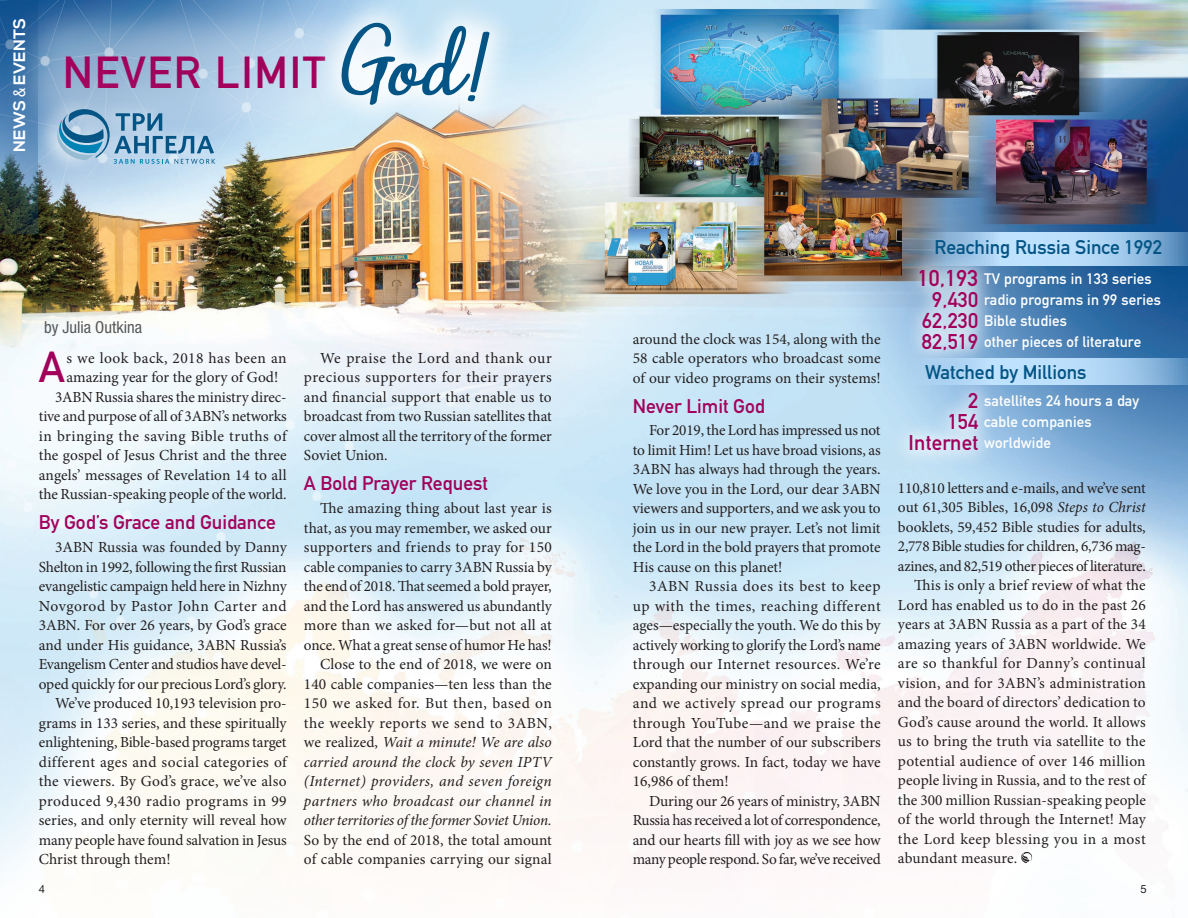
<style>
.page{position:relative;width:1188px;height:918px;background:#fff}
.page>*{position:absolute;margin:0;border:0;box-sizing:border-box;transform-origin:0 0}
.Body{font:97.05px "Navilla";color:#045585}
.Body-2{font:700 44.25px "DIN Alternate";letter-spacing:.04em;color:#a1015b}
.body__drop_cap{font:700 42.75px "DIN Alternate";color:#a1015b}
.t1{font:700 22.5px "DIN Alternate";color:#a1015b}
.t2{font:700 21px "DIN Alternate";letter-spacing:.01em;color:#a1015b}
.body_w__indent{font:700 19.5px "DIN Alternate";color:#a1015b}
.t3{font:700 19.5px "DIN Alternate";color:#045585}
.Body-3{font:condensed 16.5px "Helvetica Neue LT Pro";color:#57585a}
.Body-4{font:700 16.5px "Nexa";color:#fff}
.body_w__indent-2{font:15.3px/19.5px "Minion Pro";letter-spacing:-.005em;color:#231f20;text-align:justify}
.body__drop_cap-2{font:15.3px/19.5px "Minion Pro";letter-spacing:.01em;color:#231f20}
.t4{font:700 15px "DIN Alternate";letter-spacing:.01em;color:#fff}
.t5{font:11.25px "Helvetica Neue LT Pro";color:#231f20}
.s1{font-family:"Helvetica Neue LT Pro";font-weight:400;font-stretch:condensed}
.s2{font-style:italic}
</style>
<div class="page">
<img style="left:520px;top:0;width:668px;height:42px">
<div style="left:1px;top:0;width:388px;height:153px;background:#fff;opacity:.4"></div>
<div style="left:310px;top:0;width:210px;height:135px;background:#fff;opacity:.94"></div>
<img style="left:0;top:42px;width:1188px;height:829px">
<svg style="left:1020px;top:852px;width:12px;height:11px"></svg>
<svg style="left:899px;top:358px;width:289px;height:27px;background:#a9d0f0"></svg>
<p class="Body-4" style="left:10px;top:152px;width:135px;rotate:-90deg">NEWS <span class="s1">&amp;</span> EVENTS</p>
<p class="Body-2" style="left:63px;top:38px;width:264px">NEVER LIMIT</p>
<p class="Body" style="left:341px;top:20px;width:154px">God!</p>
<p class="Body-3" style="left:44px;top:318px;width:99px">by Julia Outkina</p>
<p class="body__drop_cap" style="left:39px;top:335px;width:28px">A</p>
<p class="body__drop_cap-2" style="left:67px;top:348px;width:222px">s we look back, 2018 has been an amazing year for the glory of God!</p>
<p class="body_w__indent-2" style="left:39px;top:387px;width:249px;text-indent:16px">3ABN Russia shares the ministry direc&shy;tive and purpose of all of 3ABN’s networks in bringing the saving Bible truths of the gospel of Jesus Christ and the three angels’ messages of Revelation 14 to all the Russian-speaking people of the world.</p>
<p class="body_w__indent" style="left:39px;top:508px;width:239px">By God’s Grace and Guidance</p>
<p class="body_w__indent-2" style="left:39px;top:537px;width:249px;text-indent:16px">3ABN Russia was founded by Danny Shelton in 1992, following the first Russian evangelistic campaign held here in Nizhny Novgorod by Pastor John Carter and 3ABN. For over 26 years, by God’s grace and under His guidance, 3ABN Russia’s Evangelism Center and studios have devel&shy;oped quickly for our precious Lord’s glory.</p>
<p class="body_w__indent-2" style="left:39px;top:693px;width:249px;text-indent:16px">We’ve produced 10,193 television pro&shy;grams in 133 series, and these spiritually enlightening, Bible-based programs target different ages and social categories of the viewers. By God’s grace, we’ve also produced 9,430 radio programs in 99 series, and only eternity will reveal how many people have found salvation in Jesus Christ through them!</p>
<p class="body_w__indent-2" style="left:304px;top:348px;width:249px;text-indent:16px">We praise the Lord and thank our precious supporters for their prayers and financial support that enable us to broadcast from two Russian satellites that cover almost all the territory of the former Soviet Union.</p>
<p class="body_w__indent" style="left:304px;top:469px;width:185px">A Bold Prayer Request</p>
<p class="body_w__indent-2" style="left:304px;top:498px;width:249px;text-indent:16px">The amazing thing about last year is that, as you may remember, we asked our supporters and friends to pray for 150 cable companies to carry 3ABN Russia by the end of 2018. That seemed a bold prayer, and the Lord has answered us abundantly more than we asked for—but not all at once. What a great sense of humor He has!</p>
<p class="body_w__indent-2" style="left:304px;top:654px;width:249px;text-indent:16px">Close to the end of 2018, we were on 140 cable companies—ten less than the 150 we asked for. But then, based on the weekly reports we send to 3ABN, we realized, <span class="s2">Wait a minute! We are also carried around the clock by seven IPTV (Internet) providers, and seven foreign partners who broadcast our channel in other territories of the former Soviet Union.<br></span>So by the end of 2018, the total amount of cable companies carrying our signal</p>
<p class="body_w__indent-2" style="left:633px;top:329px;width:249px">around the clock was 154, along with the 58 cable operators who broadcast some of our video programs on their systems!</p>
<p class="body_w__indent" style="left:633px;top:391px;width:134px">Never Limit God</p>
<p class="body_w__indent-2" style="left:633px;top:421px;width:249px;text-indent:16px">For 2019, the Lord has impressed us not to limit Him! Let us have broad visions, as 3ABN has always had through the years.<br>We love you in the Lord, our dear 3ABN viewers and supporters, and we ask you to join us in our new prayer. Let’s not limit the Lord in the bold prayers that promote His cause on this planet!</p>
<p class="body_w__indent-2" style="left:633px;top:577px;width:249px;text-indent:16px">3ABN Russia does its best to keep up with the times, reaching different ages—especially the youth. We do this by actively working to glorify the Lord’s name through our Internet resources. We’re expanding our ministry on social media, and we actively spread our programs through YouTube—and we praise the Lord that the number of our subscribers constantly grows. In fact, today we have 16,986 of them!</p>
<p class="body_w__indent-2" style="left:633px;top:791px;width:249px;text-indent:16px">During our 26 years of ministry, 3ABN Russia has received a lot of correspondence, and our hearts fill with joy as we see how many people respond. So far, we’ve received</p>
<p class="t3" style="left:935px;top:232px;width:229px">Reaching Russia Since 1992</p>
<p class="t1" style="left:918px;top:261px;width:62px">10,193</p>
<p class="t2" style="left:932px;top:284px;width:48px">9,430</p>
<p class="t2" style="left:922px;top:305px;width:58px">62,230</p>
<p class="t2" style="left:922px;top:326px;width:58px">82,519</p>
<p class="t4" style="left:984px;top:268px;width:169px">TV programs in 133 series</p>
<p class="t4" style="left:984px;top:289px;width:178px">radio programs in 99 series</p>
<p class="t4" style="left:984px;top:310px;width:84px">Bible studies</p>
<p class="t4" style="left:984px;top:331px;width:159px">other pieces of literature</p>
<p class="t3" style="left:925px;top:357px;width:163px">Watched by Millions</p>
<p class="t2" style="left:968px;top:384px;width:12px">2</p>
<p class="t2" style="left:948px;top:405px;width:32px">154</p>
<p class="t2" style="left:909px;top:426px;width:71px">Internet</p>
<p class="t4" style="left:984px;top:390px;width:156px">satellites 24 hours a day</p>
<p class="t4" style="left:984px;top:411px;width:109px">cable companies</p>
<p class="t4" style="left:984px;top:432px;width:68px">worldwide</p>
<p class="body_w__indent-2" style="left:898px;top:478px;width:249px">110,810 letters and e-mails, and we’ve sent out 61,305 Bibles, 16,098 <span class="s2">Steps to Christ </span>booklets, 59,452 Bible studies for adults, 2,778 Bible studies for children, 6,736 mag&shy;azines, and 82,519 other pieces of literature.</p>
<p class="body_w__indent-2" style="left:898px;top:576px;width:249px;text-indent:16px">This is only a brief review of what the Lord has enabled us to do in the past 26 years at 3ABN Russia as a part of the 34 amazing years of 3ABN worldwide. We are so thankful for Danny’s continual vision, and for 3ABN’s administration and the board of directors’ dedication to God’s cause around the world. It allows us to bring the truth via satellite to the potential audience of over 146 million people living in Russia, and to the rest of the 300 million Russian-speaking people of the world through the Internet! May the Lord keep blessing you in a most abundant measure.</p>
<p class="t5" style="left:39px;top:882px;width:8px">4</p>
<p class="t5" style="left:1140px;top:882px;width:8px">5</p>
<p class="t5" style="left:40px;top:882px;width:8px">4</p>
<p class="t5" style="left:1142px;top:882px;width:8px">5</p>
</div>
